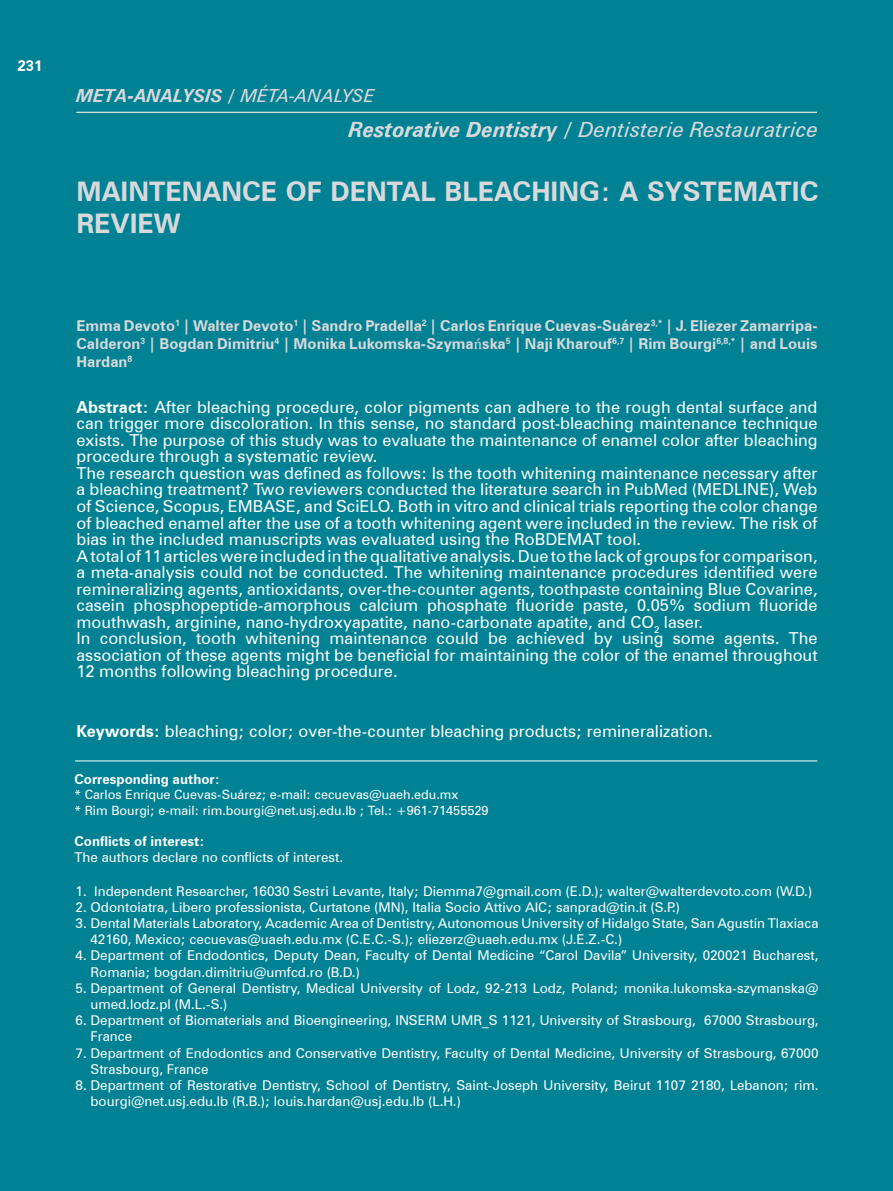
<style>
.page{position:relative;width:893px;height:1191px;background:#008294}
.page>*{position:absolute;margin:0;border:0;box-sizing:border-box;transform-origin:0 0}
.t1{font:700 27px/32.4px "Zurich BT";color:#d9d9db}
.t2{font:italic 21px "Zurich BT";color:#d9d9db}
.t3{font:italic 700 18px "Zurich BT";color:#d9d9db}
.MDPI_1_7_abstract{font:16.5px/16.5px "Zurich BT";color:#fff;text-align:justify}
.MDPI_1_8_keywords{font:16.5px "Zurich BT";color:#fff}
.t4{font:700 15px/18px "Zurich BT";color:#d9d9db;text-align:justify}
.t5{font:700 15px "Zurich BT";color:#fff}
.t6{font:13.5px/16.2px "Zurich BT";color:#fff}
.t7{font:700 13.5px "Zurich BT";color:#fff}
.t8{font:12.75px "Zurich BT";color:#fff}
.s1{font-weight:400}
.s2{font-weight:700}
.s3{font-family:"Cambria Math";font-weight:400}
</style>
<div class="page">
<hr style="left:77px;top:112px;width:740px;height:1px;background:#d9d9db">
<hr style="left:75px;top:760px;width:742px;height:1px;background:#fff">
<p class="t5" style="left:17px;top:57px;width:26px">231</p>
<p class="t3" style="left:77px;top:84px;width:300px">META-ANALYSIS / <span class="s1">MÉTA-ANALYSE</span></p>
<p class="t2" style="left:349px;top:117px;width:471px"><span class="s2">Restorative Dentistry /</span> Dentisterie Restauratrice</p>
<p class="t1" style="left:76px;top:175px;width:743px">MAINTENANCE OF DENTAL BLEACHING: A SYSTEMATIC<br>REVIEW</p>
<p class="t4" style="left:76px;top:316px;width:743px">Emma Devoto<sup>1</sup> | Walter Devoto<sup>1</sup> | Sandro Pradella<sup>2</sup> | Carlos Enrique Cuevas-Suárez<sup>3,*</sup> | J. Eliezer Zamarripa-Calderon<sup>3</sup> | Bogdan Dimitriu<sup>4</sup> | Monika Lukomska-Szyma<span class="s3">ń</span>ska<sup>5</sup> | Naji Kharouf<sup>6,7</sup> | Rim Bourgi<sup>6,8,*</sup> | and Louis Hardan<sup>8</sup></p>
<p class="MDPI_1_7_abstract" style="left:76px;top:399px;width:743px"><span class="s2">Abstract:</span> After bleaching procedure, color pigments can adhere to the rough dental surface and can trigger more discoloration. In this sense, no standard post-bleaching maintenance technique exists. The purpose of this study was to evaluate the maintenance of enamel color after bleaching procedure through a systematic review.</p>
<p class="MDPI_1_7_abstract" style="left:76px;top:465px;width:743px">The research question was defined as follows: Is the tooth whitening maintenance necessary after a bleaching treatment? Two reviewers conducted the literature search in PubMed (MEDLINE), Web of Science, Scopus, EMBASE, and SciELO. Both in vitro and clinical trials reporting the color change of bleached enamel after the use of a tooth whitening agent were included in the review. The risk of bias in the included manuscripts was evaluated using the RoBDEMAT tool.</p>
<p class="MDPI_1_7_abstract" style="left:76px;top:547px;width:743px">A total of 11 articles were included in the qualitative analysis. Due to the lack of groups for comparison, a meta-analysis could not be conducted. The whitening maintenance procedures identified were remineralizing agents, antioxidants, over-the-counter agents, toothpaste containing Blue Covarine, casein phosphopeptide-amorphous calcium phosphate fluoride paste, 0.05% sodium fluoride mouthwash, arginine, nano-hydroxyapatite, nano-carbonate apatite, and CO<sub>2</sub> laser.</p>
<p class="MDPI_1_7_abstract" style="left:76px;top:630px;width:743px">In conclusion, tooth whitening maintenance could be achieved by using some agents. The association of these agents might be beneficial for maintaining the color of the enamel throughout 12 months following bleaching procedure.</p>
<p class="MDPI_1_8_keywords" style="left:76px;top:721px;width:638px"><span class="s2">Keywords:</span> bleaching; color; over-the-counter bleaching products; remineralization.</p>
<p class="t7" style="left:74px;top:771px;width:147px">Corresponding author:</p>
<p class="t8" style="left:74px;top:787px;width:386px">* Carlos Enrique Cuevas-Suárez; e-mail: cecuevas@uaeh.edu.mx</p>
<p class="t8" style="left:74px;top:802px;width:416px">* Rim Bourgi; e-mail: rim.bourgi@net.usj.edu.lb ; Tel.: +961-71455529</p>
<p class="t7" style="left:74px;top:833px;width:132px">Conflicts of interest:</p>
<p class="t6" style="left:74px;top:849px;width:270px">The authors declare no conflicts of interest.</p>
<p class="t6" style="left:76px;top:882px;width:738px">1. Independent Researcher, 16030 Sestri Levante, Italy; Diemma7@gmail.com (E.D.); walter@walterdevoto.com (W.D.)</p>
<p class="t6" style="left:76px;top:898px;width:606px">2. Odontoiatra, Libero professionista, Curtatone (MN), Italia Socio Attivo AIC; sanprad@tin.it (S.P.)</p>
<p class="t6" style="left:90px;top:915px;width:729px;text-indent:-15px">3. Dental Materials Laboratory, Academic Area of Dentistry, Autonomous University of Hidalgo State, San Agustín Tlaxiaca<br>42160, Mexico; cecuevas@uaeh.edu.mx (C.E.C.-S.); eliezerz@uaeh.edu.mx (J.E.Z.-C.)</p>
<p class="t6" style="left:90px;top:947px;width:729px;text-indent:-15px">4. Department of Endodontics, Deputy Dean, Faculty of Dental Medicine “Carol Davila” University, 020021 Bucharest,<br>Romania; bogdan.dimitriu@umfcd.ro (B.D.)</p>
<p class="t6" style="left:90px;top:979px;width:729px;text-indent:-15px">5. Department of General Dentistry, Medical University of Lodz, 92-213 Lodz, Poland; monika.lukomska-szymanska@ umed.lodz.pl (M.L.-S.)</p>
<p class="t6" style="left:90px;top:1012px;width:729px;text-indent:-15px">6. Department of Biomaterials and Bioengineering, INSERM UMR_S 1121, University of Strasbourg, 67000 Strasbourg,<br>France</p>
<p class="t6" style="left:90px;top:1044px;width:729px;text-indent:-15px">7. Department of Endodontics and Conservative Dentistry, Faculty of Dental Medicine, University of Strasbourg, 67000<br>Strasbourg, France</p>
<p class="t6" style="left:90px;top:1077px;width:729px;text-indent:-15px">8. Department of Restorative Dentistry, School of Dentistry, Saint-Joseph University, Beirut 1107 2180, Lebanon; rim. bourgi@net.usj.edu.lb (R.B.); louis.hardan@usj.edu.lb (L.H.)</p>
</div>
